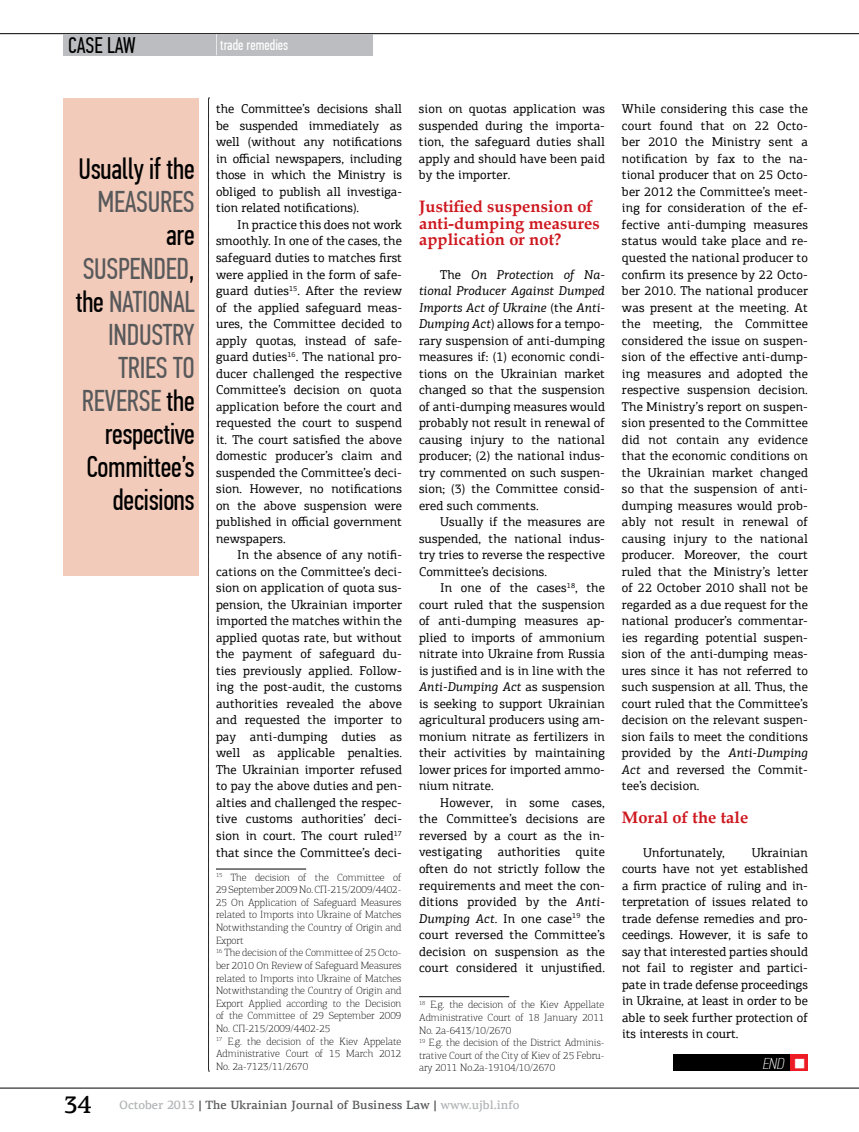
<style>
.page{position:relative;width:859px;height:1132px;background:#fff}
.page>*{position:absolute;margin:0;border:0;box-sizing:border-box;transform-origin:0 0}
.t1{font:30px/33px "PF Din Text Comp Pro";letter-spacing:-.01em;color:#000;text-align:right}
.t2{font:30px "PF Din Text Comp Pro";letter-spacing:-.01em;color:#58595b}
.t3{font:22.5px "PF Din Text Comp Pro";color:#000}
.t4{font:700 16.5px/16.5px "Book Antiqua";letter-spacing:.005em;color:#ce181f}
.t5{font:italic 100 15.75px "PF Din Text Cond Pro";color:#fff;scale:.95 1}
.t6{font:15px "PF Din Text Comp Pro";color:#fff}
.t7{font:12.75px/16.5px "PF Agora Slab Pro";letter-spacing:.005em;color:#000;text-align:justify}
.t8{font:500 12px "PF Agora Serif Pro";color:#58595b}
.t9{font:100 10.5px/12.6px "PF Agora Slab Pro";color:#000}
.s1{color:#58595b}
.s2{font-style:italic}
.s3{font-size:24px;color:#000}
.s4{color:#b2b4b6}
.s5{color:#000}
.s6{font-family:"PF Din Text Cond Pro X Thin";font-weight:400;font-size:15px}
</style>
<div class="page">
<hr style="left:0;top:1087px;width:859px;height:1px;background:#000">
<hr style="left:0;top:33px;width:859px;height:1px;background:#000">
<svg style="left:208px;top:98px;width:2px;height:973px"></svg>
<div style="left:64px;top:98px;width:135px;height:477px;background:#f3cbba"></div>
<div style="left:64px;top:34px;width:309px;height:21px;background:#bcbdc0"></div>
<svg style="left:216px;top:34px;width:1px;height:21px"></svg>
<hr style="left:216px;top:868px;width:90px;height:1px;background:#000">
<hr style="left:419px;top:996px;width:90px;height:1px;background:#000">
<div style="left:673px;top:1054px;width:118px;height:16px;background:#000"></div>
<div style="left:790px;top:1054px;width:18px;height:16px;background:#ed1c24"></div>
<h2 class="t3" style="left:68px;top:32px;width:69px">CASE LAW</h2>
<p class="t6" style="left:220px;top:36px;width:70px">TRADE REMEDIES</p>
<h1 class="t1" style="left:78px;top:153px;width:118px">USUALLY IF THE</h1>
<h1 class="t2" style="left:97px;top:185px;width:99px">MEASURES</h1>
<h1 class="t1" style="left:76px;top:219px;width:121px">ARE<br><span class="s1">SUSPENDED</span>,<br>THE <span class="s1">NATIONAL<br>INDUSTRY<br>TRIES TO<br>REVERSE</span> THE<br>RESPECTIVE<br>COMMITTEE’S<br>DECISIONS</h1>
<p class="t7" style="left:216px;top:101px;width:187px">the Committee’s decisions shall be suspended immediately as well (without any notifications in official newspapers, including those in which the Ministry is obliged to publish all investiga&shy;tion related notifications).</p>
<p class="t7" style="left:216px;top:216px;width:187px;text-indent:21px">In practice this does not work smoothly. In one of the cases, the safeguard duties to matches first were applied in the form of safe&shy;guard duties<sup>15</sup>. After the review of the applied safeguard meas&shy;ures, the Committee decided to apply quotas, instead of safe&shy;guard duties<sup>16</sup>. The national pro&shy;ducer challenged the respective Committee’s decision on quota application before the court and requested the court to suspend it. The court satisfied the above domestic producer’s claim and suspended the Committee’s deci&shy;sion. However, no notifications on the above suspension were published in official government newspapers.</p>
<p class="t7" style="left:216px;top:546px;width:187px;text-indent:21px">In the absence of any notifi&shy;cations on the Committee’s deci&shy;sion on application of quota sus&shy;pension, the Ukrainian importer imported the matches within the applied quotas rate, but without the payment of safeguard du&shy;ties previously applied. Follow&shy;ing the post-audit, the customs authorities revealed the above and requested the importer to pay anti-dumping duties as well as applicable penalties.<br>The Ukrainian importer refused to pay the above duties and pen&shy;alties and challenged the respec&shy;tive customs authorities’ deci&shy;sion in court. The court ruled<sup>17 </sup>that since the Committee’s deci-</p>
<p class="t9" style="left:216px;top:870px;width:187px"><sup>15</sup> The decision of the Committee of 29 September 2009 No. СП-215/2009/4402- 25 On Application of Safeguard Measures related to Imports into Ukraine of Matches Notwithstanding the Country of Origin and Export<br><sup>16</sup> The decision of the Committee of 25 Octo&shy;ber 2010 On Review of Safeguard Measures related to Imports into Ukraine of Matches Notwithstanding the Country of Origin and Export Applied according to the Decision of the Committee of 29 September 2009<br>No. СП-215/2009/4402-25<br><sup>17</sup> E.g. the decision of the Kiev Appelate Administrative Court of 15 March 2012<br>No. 2а-7123/11/2670</p>
<p class="t7" style="left:419px;top:101px;width:187px">sion on quotas application was suspended during the importa&shy;tion, the safeguard duties shall apply and should have been paid by the importer.</p>
<p class="t4" style="left:419px;top:198px;width:182px">Justified suspension of anti-dumping measures application or not?</p>
<p class="t7" style="left:419px;top:266px;width:187px;text-indent:21px">The <span class="s2">On Protection of Na&shy;tional Producer Against Dumped Imports Act of Ukraine</span> (the <span class="s2">Anti-Dumping Act</span>) allows for a tempo&shy;rary suspension of anti-dumping measures if: (1) economic condi&shy;tions on the Ukrainian market changed so that the suspension of anti-dumping measures would probably not result in renewal of causing injury to the national producer; (2) the national indus&shy;try commented on such suspen&shy;sion; (3) the Committee consid&shy;ered such comments.</p>
<p class="t7" style="left:419px;top:513px;width:187px;text-indent:21px">Usually if the measures are suspended, the national indus&shy;try tries to reverse the respective Committee’s decisions.</p>
<p class="t7" style="left:419px;top:579px;width:187px;text-indent:21px">In one of the cases<sup>18</sup>, the court ruled that the suspension of anti-dumping measures ap&shy;plied to imports of ammonium nitrate into Ukraine from Russia is justified and is in line with the <span class="s2">Anti-Dumping Act</span> as suspension is seeking to support Ukrainian agricultural producers using am&shy;monium nitrate as fertilizers in their activities by maintaining lower prices for imported ammo&shy;nium nitrate.</p>
<p class="t7" style="left:419px;top:794px;width:187px;text-indent:21px">However, in some cases, the Committee’s decisions are reversed by a court as the in&shy;vestigating authorities quite often do not strictly follow the requirements and meet the con&shy;ditions provided by the <span class="s2">Anti-Dumping Act</span>. In one case<sup>19</sup> the court reversed the Committee’s decision on suspension as the court considered it unjustified.</p>
<p class="t9" style="left:419px;top:998px;width:187px"><sup>18</sup> E.g. the decision of the Kiev Appellate Administrative Court of 18 January 2011<br>No. 2а-6413/10/2670<br><sup>19</sup> E.g. the decision of the District Adminis&shy;trative Court of the City of Kiev of 25 Febru&shy;ary 2011 No.2а-19104/10/2670</p>
<p class="t8" style="left:64px;top:1096px;width:457px"><span class="s3">34</span> <span class="s4">October 2013</span> <span class="s5">|</span> The Ukrainian Journal of Business Law <span class="s5">|</span> <span class="s4">www.ujbl.info</span></p>
<p class="t7" style="left:622px;top:101px;width:187px">While considering this case the court found that on 22 Octo&shy;ber 2010 the Ministry sent a notification by fax to the na&shy;tional producer that on 25 Octo&shy;ber 2012 the Committee’s meet&shy;ing for consideration of the ef&shy;fective anti-dumping measures status would take place and re&shy;quested the national producer to confirm its presence by 22 Octo&shy;ber 2010. The national producer was present at the meeting. At the meeting, the Committee considered the issue on suspen&shy;sion of the effective anti-dump&shy;ing measures and adopted the respective suspension decision.<br>The Ministry’s report on suspen&shy;sion presented to the Committee did not contain any evidence that the economic conditions on the Ukrainian market changed so that the suspension of anti&shy;dumping measures would prob&shy;ably not result in renewal of causing injury to the national producer. Moreover, the court ruled that the Ministry’s letter of 22 October 2010 shall not be regarded as a due request for the national producer’s commentar&shy;ies regarding potential suspen&shy;sion of the anti-dumping meas&shy;ures since it has not referred to such suspension at all. Thus, the court ruled that the Committee’s decision on the relevant suspen&shy;sion fails to meet the conditions provided by the <span class="s2">Anti-Dumping Act</span> and reversed the Commit&shy;tee’s decision.</p>
<p class="t4" style="left:622px;top:809px;width:128px">Moral of the tale</p>
<p class="t7" style="left:643px;top:843px;width:83px">Unfortunately,</p>
<p class="t7" style="left:622px;top:843px;width:187px;text-indent:130px">Ukrainian courts have not yet established a firm practice of ruling and in&shy;terpretation of issues related to trade defense remedies and pro&shy;ceedings. However, it is safe to say that interested parties should not fail to register and partici&shy;pate in trade defense proceedings in Ukraine, at least in order to be able to seek further protection of its interests in court.</p>
<p class="t5" style="left:763px;top:1054px;width:47px">END <span class="s6">■</span></p>
</div>
